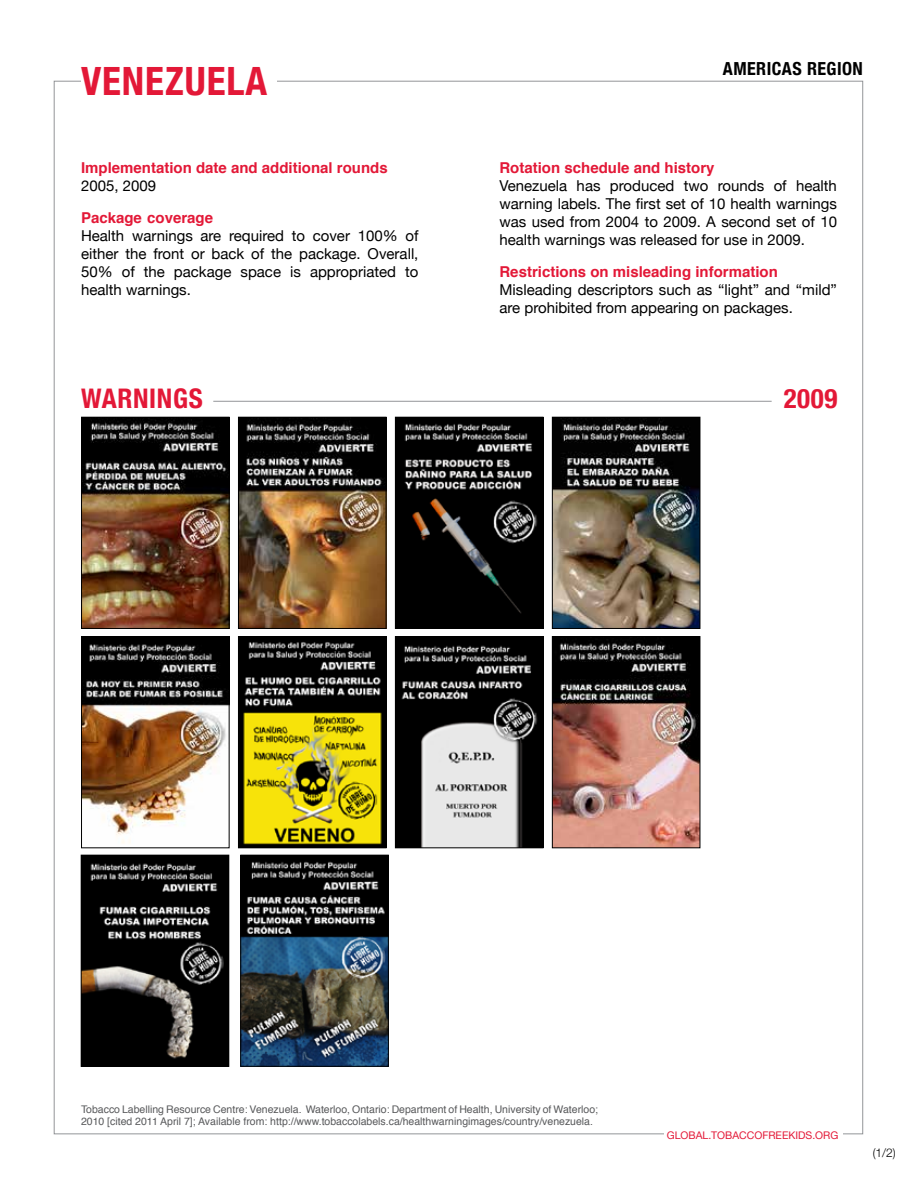
<style>
.page{position:relative;width:918px;height:1188px;background:#fff}
.page>*{position:absolute;margin:0;border:0;box-sizing:border-box;transform-origin:0 0}
.t1{font:700 condensed 39px "Helvetica Neue";letter-spacing:.025em;color:#e31837}
.t2{font:700 condensed 27px "Helvetica Neue";letter-spacing:.025em;color:#e31837}
.t3{font:700 condensed 18px "Helvetica Neue";letter-spacing:.025em;color:#000}
.t4{font:15px/18px "Helvetica Neue";color:#000;text-align:justify}
.t5{font:700 15px "Helvetica";color:#e31837}
.t6{font:300 12px "Helvetica Neue";color:#000}
.t7{font:10.5px/12px "Helvetica";color:#58595b}
.t8{font:10.5px "Helvetica Neue";color:#e31837}
</style>
<div class="page">
<hr style="left:213px;top:401px;width:559px;height:1px;background:#939598">
<img style="left:83px;top:419px;width:144px;height:208px">
<div style="left:81px;top:417px;width:148px;height:212px;border:1px solid #000"></div>
<img style="left:240px;top:419px;width:144px;height:208px">
<div style="left:238px;top:417px;width:148px;height:212px;border:1px solid #000"></div>
<img style="left:397px;top:419px;width:144px;height:208px">
<div style="left:395px;top:417px;width:148px;height:212px;border:1px solid #000"></div>
<img style="left:554px;top:419px;width:144px;height:208px">
<div style="left:552px;top:417px;width:148px;height:212px;border:1px solid #000"></div>
<img style="left:83px;top:638px;width:144px;height:206px">
<div style="left:81px;top:636px;width:148px;height:212px;border:1px solid #000"></div>
<img style="left:240px;top:638px;width:144px;height:208px">
<div style="left:238px;top:636px;width:148px;height:212px;border:1px solid #000"></div>
<img style="left:397px;top:638px;width:144px;height:208px">
<div style="left:395px;top:636px;width:148px;height:212px;border:1px solid #000"></div>
<img style="left:554px;top:638px;width:144px;height:208px">
<div style="left:552px;top:636px;width:148px;height:212px;border:1px solid #000"></div>
<img style="left:243px;top:857px;width:144px;height:207px">
<div style="left:241px;top:855px;width:148px;height:211px;border:1px solid #000"></div>
<img style="left:83px;top:857px;width:144px;height:208px">
<div style="left:81px;top:855px;width:148px;height:212px;border:1px solid #000"></div>
<h1 class="t1" style="left:81px;top:49px;width:188px">VENEZUELA</h1>
<p class="t3" style="left:723px;top:54px;width:94px">AMERICAS REGI</p>
<p class="t3" style="left:842px;top:54px;width:20px">ON</p>
<p class="t5" style="left:81px;top:156px;width:308px">Implementation date and additional rounds</p>
<p class="t4" style="left:81px;top:176px;width:77px">2005, 2009</p>
<p class="t5" style="left:81px;top:205px;width:134px">Package coverage</p>
<p class="t4" style="left:81px;top:225px;width:339px">Health warnings are required to cover 100% of either the front or back of the package. Overall, 50% of the package space is appropriated to health warnings.</p>
<h2 class="t2" style="left:81px;top:376px;width:123px">WARNINGS</h2>
<p class="t5" style="left:500px;top:156px;width:217px">Rotation schedule and history</p>
<p class="t4" style="left:500px;top:176px;width:339px">Venezuela has produced two rounds of health warning labels. The first set of 10 health warnings was used from 2004 to 2009. A second set of 10 health warnings was released for use in 2009.</p>
<p class="t5" style="left:500px;top:259px;width:280px">Restrictions on misleading information</p>
<p class="t4" style="left:500px;top:279px;width:339px">Misleading descriptors such as “light” and “mild” are prohibited from appearing on packages.</p>
<h2 class="t2" style="left:784px;top:376px;width:55px">2009</h2>
<p class="t7" style="left:81px;top:1104px;width:519px">Tobacco Labelling Resource Centre: Venezuela. Waterloo, Ontario: Department of Health, University of Waterloo;<br>2010 [cited 2011 April 7]; Available from: http://www.tobaccolabels.ca/healthwarningimages/country/venezuela.</p>
<p class="t8" style="left:667px;top:1126px;width:173px">global.tobaccofreekids.org</p>
<p class="t6" style="left:873px;top:1143px;width:25px">(1/2)</p>
</div>
